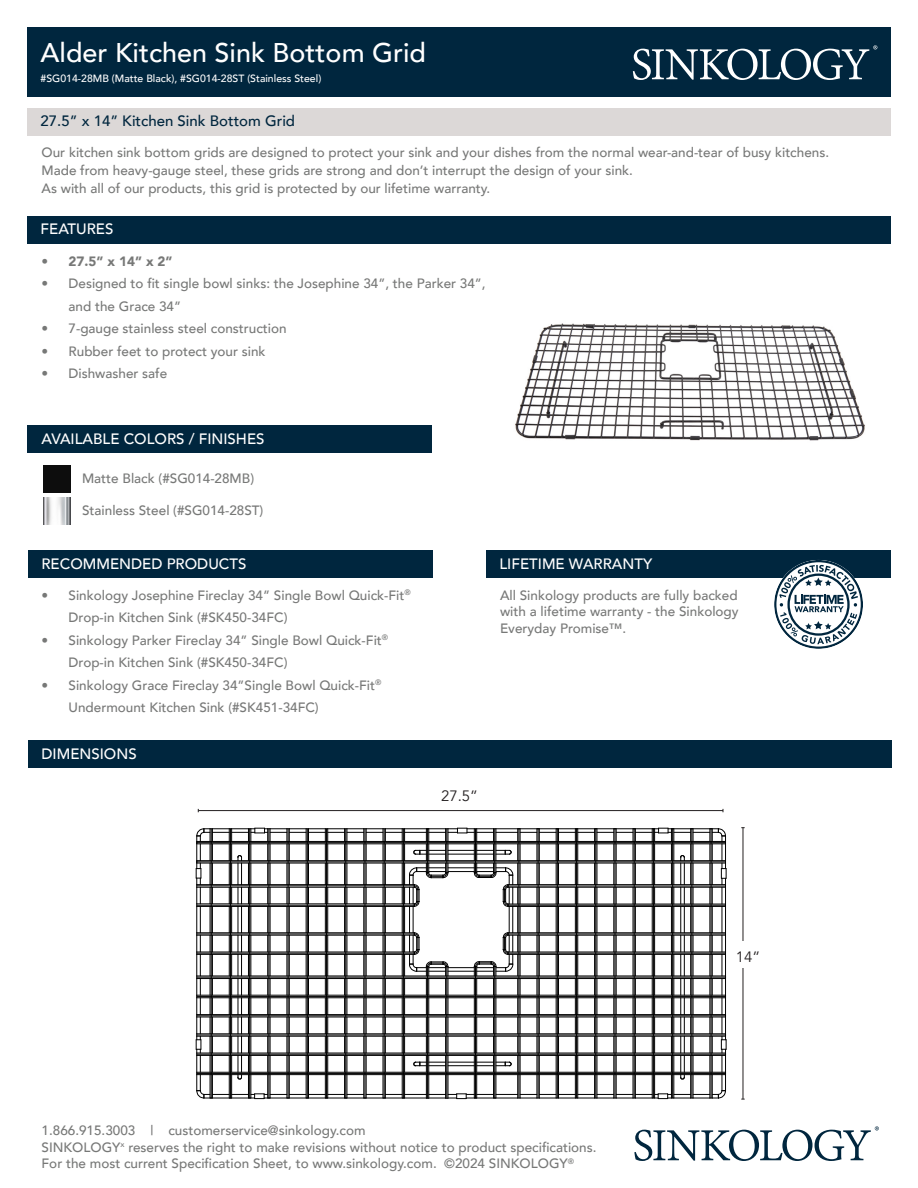
<style>
.page{position:relative;width:918px;height:1188px;background:#fff}
.page>*{position:absolute;margin:0;border:0;box-sizing:border-box;transform-origin:0 0}
.t1{font:500 27px "Avenir";color:#fff}
.t2{font:500 15px "Avenir";color:#fff}
.t3{font:500 15px "Avenir";color:#00263e}
.t4{font:15px "Avenir";color:#231f20}
.t5{font:500 13.5px/22.5px "Avenir";color:#777877}
.t6{font:900 13.5px "Avenir";color:#777877}
.t7{font:500 10.5px "Avenir";color:#fff}
</style>
<div class="page">
<div style="left:27px;top:27px;width:864px;height:69px;background:#00263e"></div>
<svg style="left:633px;top:45px;width:244px;height:35px"></svg>
<div style="left:27px;top:108px;width:864px;height:27px;background:#dcd8d7"></div>
<div style="left:27px;top:216px;width:864px;height:27px;background:#00263e"></div>
<div style="left:28px;top:425px;width:404px;height:28px;background:#00263e"></div>
<div style="left:28px;top:741px;width:864px;height:27px;background:#00263e"></div>
<div style="left:28px;top:550px;width:405px;height:28px;background:#00263e"></div>
<div style="left:486px;top:550px;width:405px;height:28px;background:#00263e"></div>
<img style="left:43px;top:465px;width:27px;height:27px">
<img style="left:43px;top:497px;width:27px;height:27px">
<svg style="left:634px;top:1126px;width:245px;height:35px"></svg>
<svg style="left:196px;top:828px;width:531px;height:271px"></svg>
<hr style="left:197px;top:861px;width:529px;height:1px;background:#000">
<hr style="left:197px;top:977px;width:529px;height:1px;background:#000">
<hr style="left:197px;top:842px;width:529px;height:1px;background:#000">
<hr style="left:197px;top:996px;width:529px;height:1px;background:#000">
<hr style="left:197px;top:1015px;width:529px;height:1px;background:#000">
<hr style="left:197px;top:1035px;width:529px;height:1px;background:#000">
<hr style="left:197px;top:1054px;width:529px;height:1px;background:#000">
<hr style="left:197px;top:1073px;width:529px;height:1px;background:#000">
<svg style="left:774px;top:560px;width:89px;height:89px"></svg>
<div style="left:774px;top:560px;width:89px;height:89px;border:2px solid #00263e;border-radius:50%"></div>
<svg style="left:779px;top:565px;width:79px;height:79px"></svg>
<hr style="left:198px;top:810px;width:525px;height:1px;background:#231f20">
<hr style="left:743px;top:828px;width:1px;height:271px;background:#231f20">
<div style="left:730px;top:941px;width:36px;height:27px;background:#fff"></div>
<img style="left:515px;top:323px;width:350px;height:118px">
<p class="t1" style="left:41px;top:30px;width:387px">Alder Kitchen Sink Bottom Grid</p>
<p class="t7" style="left:41px;top:69px;width:282px">#SG014-28MB (Matte Black), #SG014-28ST (Stainless Steel)</p>
<p class="t3" style="left:41px;top:108px;width:256px">27.5” x 14” Kitchen Sink Bottom Grid</p>
<p class="t5" style="left:42px;top:141px;width:789px">Our kitchen sink bottom grids are designed to protect your sink and your dishes from the normal wear-and-tear of busy kitchens.</p>
<p class="t5" style="left:42px;top:159px;width:593px">Made from heavy-gauge steel, these grids are strong and don’t interrupt the design of your sink.</p>
<p class="t5" style="left:42px;top:177px;width:450px">As with all of our products, this grid is protected by our lifetime warranty.</p>
<p class="t2" style="left:41px;top:216px;width:74px">FEATURES</p>
<p class="t6" style="left:42px;top:249px;width:133px">• 27.5” x 14” x 2”</p>
<p class="t5" style="left:69px;top:271px;width:419px;text-indent:-27px">• Designed to fit single bowl sinks: the Josephine 34”, the Parker 34”, and the Grace 34”</p>
<p class="t5" style="left:42px;top:316px;width:247px">• 7-gauge stainless steel construction</p>
<p class="t5" style="left:42px;top:339px;width:226px">• Rubber feet to protect your sink</p>
<p class="t5" style="left:42px;top:361px;width:127px">• Dishwasher safe</p>
<p class="t2" style="left:41px;top:425px;width:225px">AVAILABLE COLORS / FINISHES</p>
<p class="t5" style="left:82px;top:467px;width:174px">Matte Black (#SG014-28MB)</p>
<p class="t5" style="left:82px;top:499px;width:183px">Stainless Steel (#SG014-28ST)</p>
<p class="t2" style="left:41px;top:550px;width:206px">RECOMMENDED PRODUCTS</p>
<p class="t2" style="left:500px;top:550px;width:154px">LIFETIME WARRANTY</p>
<p class="t5" style="left:69px;top:583px;width:344px;text-indent:-27px">• Sinkology Josephine Fireclay 34” Single Bowl Quick-Fit<sup>®<br></sup>Drop-in Kitchen Sink (#SK450-34FC)</p>
<p class="t5" style="left:69px;top:628px;width:321px;text-indent:-27px">• Sinkology Parker Fireclay 34” Single Bowl Quick-Fit<sup>®<br></sup>Drop-in Kitchen Sink (#SK450-34FC)</p>
<p class="t5" style="left:69px;top:673px;width:314px;text-indent:-27px">• Sinkology Grace Fireclay 34”Single Bowl Quick-Fit<sup>®<br></sup>Undermount Kitchen Sink (#SK451-34FC)</p>
<p class="t2" style="left:41px;top:741px;width:97px">DIMENSIONS</p>
<p class="t5" style="left:500px;top:583px;width:239px">All Sinkology products are fully backed</p>
<p class="t5" style="left:500px;top:600px;width:240px">with a lifetime warranty - the Sinkology</p>
<p class="t5" style="left:500px;top:616px;width:128px">Everyday Promise™.</p>
<p class="t4" style="left:441px;top:787px;width:38px">27.5”</p>
<p class="t4" style="left:736px;top:948px;width:26px">14”</p>
<p class="t5" style="left:42px;top:1119px;width:325px">1.866.915.3003 | customerservice@sinkology.com</p>
<p class="t5" style="left:42px;top:1135px;width:556px">SINKOLOGY<sup>x</sup> reserves the right to make revisions without notice to product specifications.</p>
<p class="t5" style="left:42px;top:1152px;width:534px">For the most current Specification Sheet, to www.sinkology.com. ©2024 SINKOLOGY<sup>®</sup></p>
</div>
